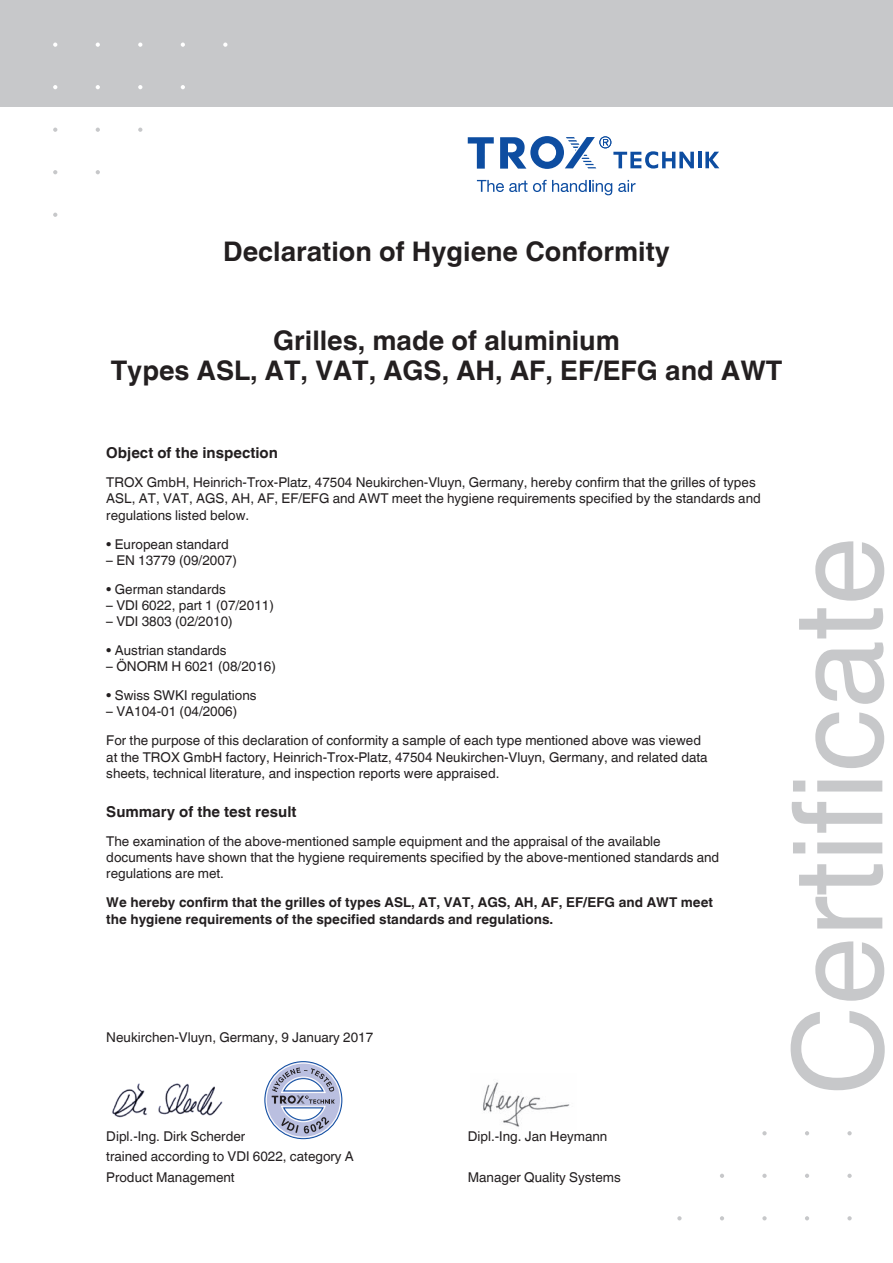
<style>
.page{position:relative;width:893px;height:1263px;background:#fff}
.page>*{position:absolute;margin:0;border:0;box-sizing:border-box;transform-origin:0 0}
.t1{font:124.5px "TROX Helvetica";color:#c7c8ca}
.t2{font:700 27px/30px "TROX Helvetica";color:#231f20;text-align:center}
.t3{font:700 15px "TROX Helvetica";color:#231f20}
.t4{font:13.5px/16.2px "TROX Helvetica";color:#231f20}
.t5{font:700 13.5px/16.2px "TROX Helvetica";color:#231f20}
</style>
<div class="page">
<div style="left:0;top:0;width:893px;height:106px;background:#c7c8ca"></div>
<svg style="left:53px;top:43px;width:4px;height:4px"></svg>
<svg style="left:96px;top:43px;width:4px;height:4px"></svg>
<svg style="left:138px;top:43px;width:4px;height:4px"></svg>
<svg style="left:181px;top:43px;width:4px;height:4px"></svg>
<svg style="left:53px;top:85px;width:4px;height:4px"></svg>
<svg style="left:96px;top:85px;width:4px;height:4px"></svg>
<svg style="left:138px;top:85px;width:4px;height:4px"></svg>
<svg style="left:181px;top:85px;width:4px;height:4px"></svg>
<svg style="left:53px;top:128px;width:4px;height:4px"></svg>
<svg style="left:96px;top:128px;width:4px;height:4px"></svg>
<svg style="left:138px;top:128px;width:4px;height:4px"></svg>
<svg style="left:53px;top:170px;width:4px;height:4px"></svg>
<svg style="left:96px;top:170px;width:4px;height:4px"></svg>
<svg style="left:53px;top:213px;width:4px;height:4px"></svg>
<svg style="left:223px;top:43px;width:4px;height:4px"></svg>
<svg style="left:847px;top:1216px;width:5px;height:4px"></svg>
<svg style="left:805px;top:1216px;width:4px;height:4px"></svg>
<svg style="left:762px;top:1216px;width:5px;height:4px"></svg>
<svg style="left:720px;top:1216px;width:4px;height:4px"></svg>
<svg style="left:847px;top:1174px;width:5px;height:4px"></svg>
<svg style="left:805px;top:1174px;width:4px;height:4px"></svg>
<svg style="left:762px;top:1174px;width:5px;height:4px"></svg>
<svg style="left:847px;top:1131px;width:5px;height:4px"></svg>
<svg style="left:805px;top:1131px;width:4px;height:4px"></svg>
<svg style="left:677px;top:1216px;width:5px;height:4px"></svg>
<svg style="left:720px;top:1174px;width:4px;height:4px"></svg>
<svg style="left:762px;top:1131px;width:5px;height:4px"></svg>
<img style="left:483px;top:1082px;width:87px;height:45px">
<svg style="left:265px;top:1062px;width:77px;height:77px"></svg>
<div style="left:266px;top:1063px;width:75px;height:75px;border:1px solid #fff;border-radius:50%"></div>
<svg style="left:272px;top:1067px;width:63px;height:66px"></svg>
<img style="left:112px;top:1083px;width:111px;height:35px">
<svg style="left:477px;top:180px;width:50px;height:12px"></svg>
<svg style="left:533px;top:180px;width:79px;height:15px"></svg>
<svg style="left:618px;top:180px;width:17px;height:12px"></svg>
<svg style="left:468px;top:137px;width:26px;height:32px"></svg>
<hr style="left:698px;top:152px;width:3px;height:16px;background:#0d4da1">
<svg style="left:705px;top:152px;width:14px;height:16px"></svg>
<svg style="left:500px;top:136px;width:194px;height:33px"></svg>
<h2 class="t2" style="left:223px;top:236px;width:448px">Declaration of Hygiene Conformity</h2>
<h2 class="t2" style="left:111px;top:325px;width:673px">Grilles, made of aluminium<br>Types ASL, AT, VAT, AGS, AH, AF, EF/EFG and AWT</h2>
<p class="t3" style="left:106px;top:444px;width:173px">Object of the inspection</p>
<p class="t4" style="left:106px;top:474px;width:656px">TROX GmbH, Heinrich-Trox-Platz, 47504 Neukirchen-Vluyn, Germany, hereby confirm that the grilles of types<br>ASL, AT, VAT, AGS, AH, AF, EF/EFG and AWT meet the hygiene requirements specified by the standards and regulations listed below.</p>
<p class="t4" style="left:106px;top:536px;width:124px">• European standard</p>
<p class="t4" style="left:106px;top:552px;width:132px">– EN 13779 (09/2007)</p>
<p class="t4" style="left:106px;top:581px;width:121px">• German standards</p>
<p class="t4" style="left:106px;top:597px;width:169px">– VDI 6022, part 1 (07/2011)</p>
<p class="t4" style="left:106px;top:613px;width:128px">– VDI 3803 (02/2010)</p>
<p class="t4" style="left:106px;top:642px;width:122px">• Austrian standards</p>
<p class="t4" style="left:106px;top:658px;width:171px">– ÖNORM H 6021 (08/2016)</p>
<p class="t4" style="left:106px;top:687px;width:152px">• Swiss SWKI regulations</p>
<p class="t4" style="left:106px;top:697px;width:596px;line-height:29px">– VA104-01 (04/2006)<br>For the purpose of this declaration of conformity a sample of each type mentioned above was viewed</p>
<p class="t4" style="left:106px;top:749px;width:603px">at the TROX GmbH factory, Heinrich-Trox-Platz, 47504 Neukirchen-Vluyn, Germany, and related data sheets, technical literature, and inspection reports were appraised.</p>
<p class="t3" style="left:106px;top:803px;width:192px">Summary of the test result</p>
<p class="t4" style="left:106px;top:833px;width:614px">The examination of the above-mentioned sample equipment and the appraisal of the available documents have shown that the hygiene requirements specified by the above-mentioned standards and regulations are met.</p>
<p class="t5" style="left:106px;top:895px;width:608px">We hereby confirm that the grilles of types ASL, AT, VAT, AGS, AH, AF, EF/EFG and AWT meet the hygiene requirements of the specified standards and regulations.</p>
<p class="t4" style="left:106px;top:1029px;width:268px">Neukirchen-Vluyn, Germany, 9 January 2017</p>
<p class="t4" style="left:106px;top:1126px;width:249px;line-height:20.4px">Dipl.-Ing. Dirk Scherder<br>trained according to VDI 6022, category A<br>Product Management</p>
<p class="t4" style="left:468px;top:1128px;width:141px">Dipl.-Ing. Jan Heymann</p>
<p class="t4" style="left:468px;top:1169px;width:155px">Manager Quality Systems</p>
<h1 class="t1" style="left:766px;top:1096px;width:561px;rotate:-90deg">Certificate</h1>
</div>
